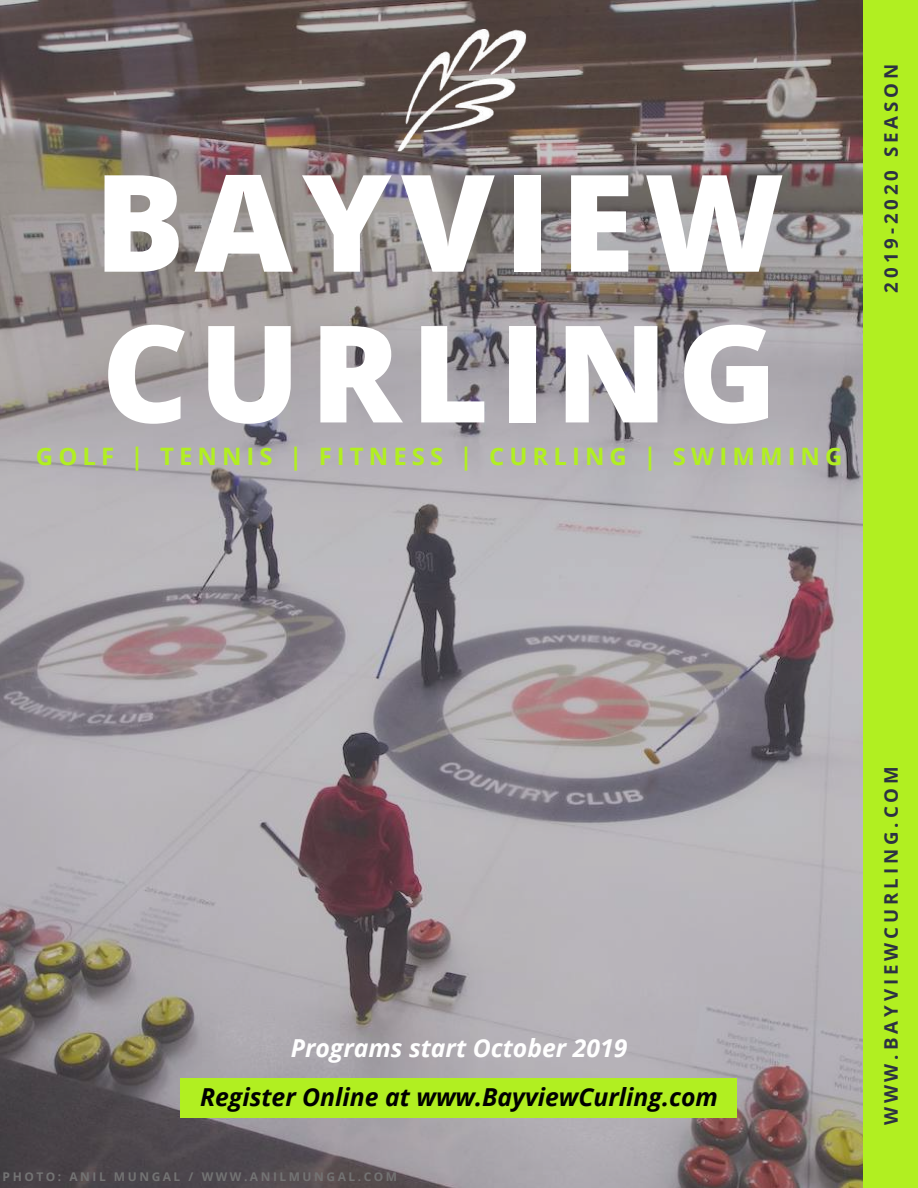
<style>
.page{position:relative;width:918px;height:1188px;background:#fff}
.page>*{position:absolute;margin:0;border:0;box-sizing:border-box;transform-origin:0 0}
.t1{font:800 135px/150.8px "Open Sans";letter-spacing:.07em;color:#fff}
.t2{font:italic 700 24.75px "Open Sans";color:#000}
.t3{font:italic 700 24.75px "Open Sans";color:#fff}
.t4{font:700 24px "Open Sans";letter-spacing:.21em;color:#b1ef21}
.t5{font:700 18.75px "Open Sans";letter-spacing:.21em;color:#2c3143}
.t6{font:700 12px "Open Sans";letter-spacing:.21em;color:#737373}
</style>
<div class="page">
<img style="left:0;top:0;width:863px;height:1188px">
<div style="left:863px;top:0;width:55px;height:1188px;background:#b1ef21"></div>
<img style="left:345px;top:29px;width:227px;height:126px">
<div style="left:180px;top:1078px;width:557px;height:39px;background:#b1ef21"></div>
<h1 class="t1" style="left:94px;top:144px;width:692px">BAYVIEW<br>CURLING</h1>
<p class="t4" style="left:36px;top:439px;width:808px">GOLF | TENNIS | FITNESS | CURLING | SWIMMING</p>
<p class="t5" style="left:878px;top:293px;width:230px;rotate:-90deg">2019-2020 SEASON</p>
<p class="t3" style="left:291px;top:1030px;width:338px">Programs start October 2019</p>
<p class="t2" style="left:200px;top:1080px;width:519px">Register Online at www.BayviewCurling.com</p>
<p class="t6" style="left:3px;top:1169px;width:396px">PHOTO: ANIL MUNGAL / WWW.ANILMUNGAL.COM</p>
<p class="t5" style="left:878px;top:1125px;width:361px;rotate:-90deg">WWW.BAYVIEWCURLING.COM</p>
</div>
